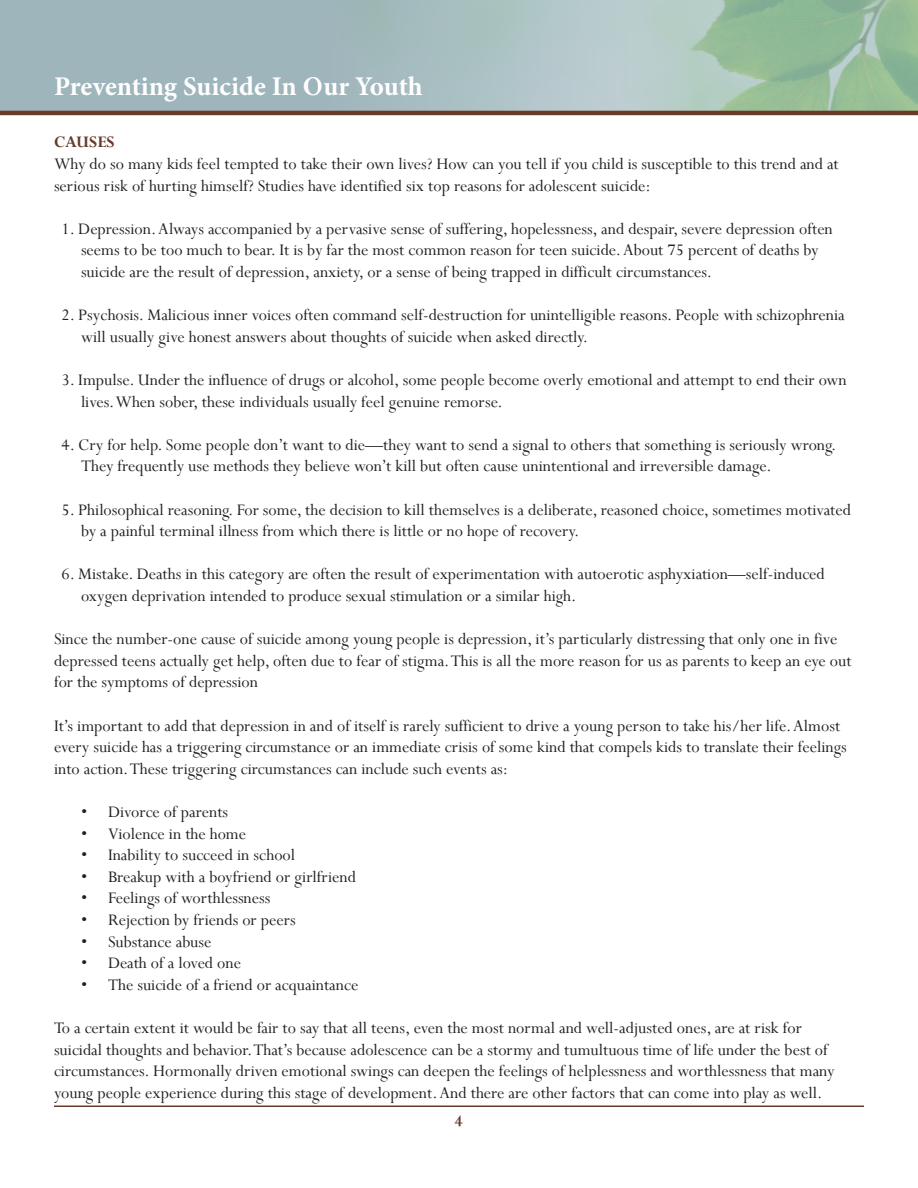
<style>
.page{position:relative;width:918px;height:1188px;background:#fff}
.page>*{position:absolute;margin:0;border:0;box-sizing:border-box;transform-origin:0 0}
.t1{font:700 27px "Minion Pro";letter-spacing:-.005em;color:#fff}
.Endnote_Text{font:18px/21.6px "Perpetua";color:#231f20}
.headers_within_main{font:18px/21.6px "Perpetua";color:#231f20}
.Headers__I__II__III{font:700 18px "Perpetua";color:#683a2a}
</style>
<div class="page">
<div style="left:0;top:0;width:918px;height:113px;background:#9fb5bc"></div>
<hr style="left:54px;top:1106px;width:810px;height:1px;background:#683a2a">
<img style="left:318px;top:0;width:600px;height:111px">
<hr style="left:0;top:111px;width:918px;height:4px;background:#683a2a">
<h1 class="t1" style="left:54px;top:68px;width:370px">Preventing Suicide In Our Youth</h1>
<p class="Headers__I__II__III" style="left:54px;top:131px;width:62px">CAUSES</p>
<p class="Endnote_Text" style="left:54px;top:153px;width:786px">Why do so many kids feel tempted to take their own lives? How can you tell if you child is susceptible to this trend and at serious risk of hurting himself? Studies have identified six top reasons for adolescent suicide:</p>
<p class="headers_within_main" style="left:81px;top:217px;width:753px;text-indent:-20px">1. Depression. Always accompanied by a pervasive sense of suffering, hopelessness, and despair, severe depression often seems to be too much to bear. It is by far the most common reason for teen suicide. About 75 percent of deaths by suicide are the result of depression, anxiety, or a sense of being trapped in difficult circumstances.</p>
<p class="headers_within_main" style="left:81px;top:304px;width:765px;text-indent:-20px">2. Psychosis. Malicious inner voices often command self-destruction for unintelligible reasons. People with schizophrenia will usually give honest answers about thoughts of suicide when asked directly.</p>
<p class="headers_within_main" style="left:81px;top:369px;width:767px;text-indent:-20px">3. Impulse. Under the influence of drugs or alcohol, some people become overly emotional and attempt to end their own lives. When sober, these individuals usually feel genuine remorse.</p>
<p class="headers_within_main" style="left:81px;top:433px;width:757px;text-indent:-20px">4. Cry for help. Some people don’t want to die—they want to send a signal to others that something is seriously wrong.<br>They frequently use methods they believe won’t kill but often cause unintentional and irreversible damage.</p>
<p class="headers_within_main" style="left:81px;top:498px;width:771px;text-indent:-20px">5. Philosophical reasoning. For some, the decision to kill themselves is a deliberate, reasoned choice, sometimes motivated by a painful terminal illness from which there is little or no hope of recovery.</p>
<p class="headers_within_main" style="left:81px;top:563px;width:745px;text-indent:-20px">6. Mistake. Deaths in this category are often the result of experimentation with autoerotic asphyxiation—self-induced oxygen deprivation intended to produce sexual stimulation or a similar high.</p>
<p class="Endnote_Text" style="left:54px;top:628px;width:799px">Since the number-one cause of suicide among young people is depression, it’s particularly distressing that only one in five depressed teens actually get help, often due to fear of stigma. This is all the more reason for us as parents to keep an eye out for the symptoms of depression</p>
<p class="Endnote_Text" style="left:54px;top:714px;width:794px">It’s important to add that depression in and of itself is rarely sufficient to drive a young person to take his/her life. Almost every suicide has a triggering circumstance or an immediate crisis of some kind that compels kids to translate their feelings into action. These triggering circumstances can include such events as:</p>
<p class="Endnote_Text" style="left:81px;top:801px;width:149px">• Divorce of parents</p>
<p class="Endnote_Text" style="left:81px;top:822px;width:167px">• Violence in the home</p>
<p class="Endnote_Text" style="left:81px;top:844px;width:216px">• Inability to succeed in school</p>
<p class="Endnote_Text" style="left:81px;top:865px;width:277px">• Breakup with a boyfriend or girlfriend</p>
<p class="Endnote_Text" style="left:81px;top:887px;width:191px">• Feelings of worthlessness</p>
<p class="Endnote_Text" style="left:81px;top:909px;width:216px">• Rejection by friends or peers</p>
<p class="Endnote_Text" style="left:81px;top:930px;width:132px">• Substance abuse</p>
<p class="Endnote_Text" style="left:81px;top:952px;width:162px">• Death of a loved one</p>
<p class="Endnote_Text" style="left:81px;top:973px;width:279px">• The suicide of a friend or acquaintance</p>
<p class="Endnote_Text" style="left:54px;top:1017px;width:782px">To a certain extent it would be fair to say that all teens, even the most normal and well-adjusted ones, are at risk for suicidal thoughts and behavior. That’s because adolescence can be a stormy and tumultuous time of life under the best of circumstances. Hormonally driven emotional swings can deepen the feelings of helplessness and worthlessness that many young people experience during this stage of development. And there are other factors that can come into play as well.</p>
<p class="Headers__I__II__III" style="left:455px;top:1109px;width:10px">4</p>
</div>
